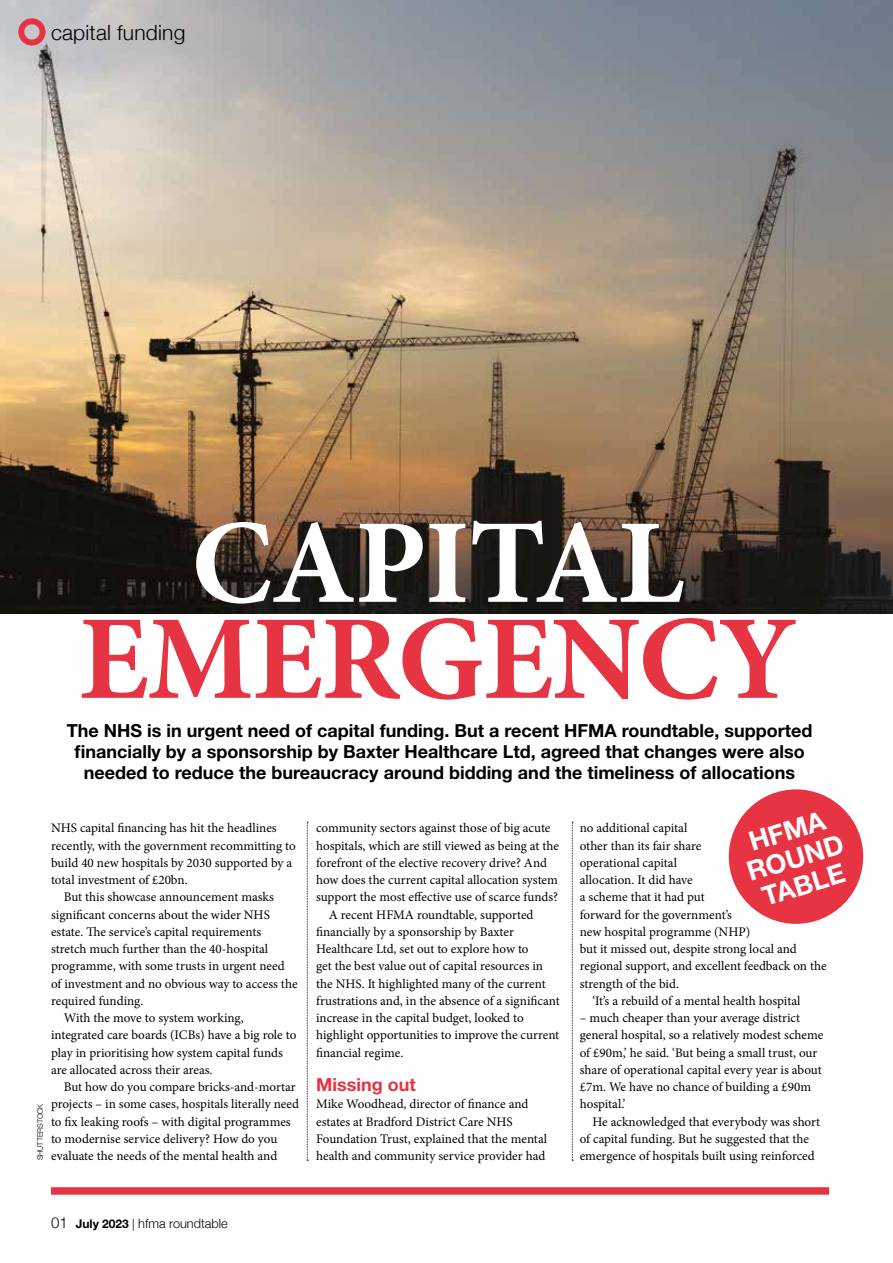
<style>
.page{position:relative;width:893px;height:1263px;background:#fff}
.page>*{position:absolute;margin:0;border:0;box-sizing:border-box;transform-origin:0 0}
.t1{font:700 120px "Minion Pro";letter-spacing:-.01em;color:#e73443}
.t2{font:700 120px "Minion Pro";letter-spacing:-.01em;color:#fff}
.t3{font:700 26.7px/28px "Helvetica Neue LT Pro";color:#fff;text-align:center}
.t4{font:300 21px "Helvetica Neue";letter-spacing:.01em;color:#000}
.t5{font:700 18px/21px "Helvetica Neue LT Pro";color:#000;text-align:center}
.t6{font:700 18px "Helvetica Neue LT Pro";color:#e73443}
.t7{font:13.2px/17.2px "Minion Pro";color:#000}
.t8{font:300 12.75px "Helvetica Neue";color:#000}
.t9{font:300 7.5px "Helvetica Neue";letter-spacing:-.01em;color:#000}
.s1{font-size:15px}
.s2{font-family:"Helvetica Neue LT Pro";font-weight:700;font-size:12px}
.s3{font-size:12px}
</style>
<div class="page">
<img style="left:0;top:0;width:893px;height:613px">
<svg style="left:307px;top:822px;width:1px;height:339px"></svg>
<svg style="left:572px;top:822px;width:1px;height:339px"></svg>
<div style="left:51px;top:1187px;width:778px;height:8px;background:#e73443"></div>
<div style="left:729px;top:789px;width:134px;height:135px;background:#e73443;border-radius:50%"></div>
<div style="left:18px;top:18px;width:28px;height:28px;border:6px solid #e73443;border-radius:50%"></div>
<h3 class="t4" style="left:51px;top:15px;width:136px">capital funding</h3>
<h1 class="t2" style="left:191px;top:479px;width:494px">CAPITAL</h1>
<h1 class="t1" style="left:79px;top:575px;width:719px">EMERGENCY</h1>
<p class="t5" style="left:67px;top:720px;width:747px">The NHS is in urgent need of capital funding. But a recent HFMA roundtable, supported financially by a sponsorship by Baxter Healthcare Ltd, agreed that changes were also needed to reduce the bureaucracy around bidding and the timeliness of allocations</p>
<p class="t9" style="left:34px;top:1160px;width:58px;rotate:-90deg">SHUTTERSTOCK</p>
<p class="t7" style="left:51px;top:820px;width:227px">NHS capital financing has hit the headlines</p>
<p class="t7" style="left:51px;top:837px;width:246px">recently, with the government recommitting to</p>
<p class="t7" style="left:51px;top:854px;width:243px">build 40 new hospitals by 2030 supported by a</p>
<p class="t7" style="left:51px;top:871px;width:138px">total investment of £20bn.</p>
<p class="t7" style="left:64px;top:889px;width:212px">But this showcase announcement masks</p>
<p class="t7" style="left:51px;top:906px;width:220px">significant concerns about the wider NHS</p>
<p class="t7" style="left:51px;top:923px;width:212px">estate. The service’s capital requirements</p>
<p class="t7" style="left:51px;top:940px;width:219px">stretch much further than the 40-hospital</p>
<p class="t7" style="left:51px;top:958px;width:235px">programme, with some trusts in urgent need</p>
<p class="t7" style="left:51px;top:975px;width:248px">of investment and no obvious way to access the</p>
<p class="t7" style="left:51px;top:992px;width:94px">required funding.</p>
<p class="t7" style="left:64px;top:1009px;width:181px">With the move to system working,</p>
<p class="t7" style="left:51px;top:1026px;width:247px">integrated care boards (ICBs) have a big role to</p>
<p class="t7" style="left:51px;top:1044px;width:233px">play in prioritising how system capital funds</p>
<p class="t7" style="left:51px;top:1061px;width:163px">are allocated across their areas.</p>
<p class="t7" style="left:64px;top:1078px;width:233px">But how do you compare bricks-and-mortar</p>
<p class="t7" style="left:51px;top:1095px;width:250px">projects – in some cases, hospitals literally need</p>
<p class="t7" style="left:51px;top:1113px;width:241px">to fix leaking roofs – with digital programmes</p>
<p class="t7" style="left:51px;top:1130px;width:228px">to modernise service delivery? How do you</p>
<p class="t7" style="left:51px;top:1147px;width:228px">evaluate the needs of the mental health and</p>
<p class="t7" style="left:316px;top:820px;width:236px">community sectors against those of big acute</p>
<p class="t7" style="left:316px;top:837px;width:244px">hospitals, which are still viewed as being at the</p>
<p class="t7" style="left:316px;top:854px;width:232px">forefront of the elective recovery drive? And</p>
<p class="t7" style="left:316px;top:871px;width:243px">how does the current capital allocation system</p>
<p class="t7" style="left:316px;top:889px;width:244px">support the most effective use of scarce funds?</p>
<p class="t7" style="left:329px;top:906px;width:206px">A recent HFMA roundtable, supported</p>
<p class="t7" style="left:316px;top:923px;width:199px">financially by a sponsorship by Baxter</p>
<p class="t7" style="left:316px;top:940px;width:214px">Healthcare Ltd, set out to explore how to</p>
<p class="t7" style="left:316px;top:958px;width:229px">get the best value out of capital resources in</p>
<p class="t7" style="left:316px;top:975px;width:231px">the NHS. It highlighted many of the current</p>
<p class="t7" style="left:316px;top:992px;width:245px">frustrations and, in the absence of a significant</p>
<p class="t7" style="left:316px;top:1009px;width:209px">increase in the capital budget, looked to</p>
<p class="t7" style="left:316px;top:1026px;width:245px">highlight opportunities to improve the current</p>
<p class="t7" style="left:316px;top:1044px;width:89px">financial regime.</p>
<h3 class="t6" style="left:316px;top:1074px;width:101px">Missing out</h3>
<p class="t7" style="left:316px;top:1096px;width:233px">Mike Woodhead, director of finance and estates at Bradford District Care NHS Foundation Trust, explained that the mental health and community service provider had</p>
<h2 class="t3" style="left:735px;top:831px;width:101px;rotate:-17deg">HFMA<br>ROUND<br>TABLE</h2>
<p class="t7" style="left:580px;top:820px;width:109px">no additional capital</p>
<p class="t7" style="left:580px;top:837px;width:123px">other than its fair share</p>
<p class="t7" style="left:580px;top:854px;width:99px">operational capital</p>
<p class="t7" style="left:580px;top:871px;width:115px">allocation. It did have</p>
<p class="t7" style="left:580px;top:889px;width:126px">a scheme that it had put</p>
<p class="t7" style="left:580px;top:906px;width:154px">forward for the government’s</p>
<p class="t7" style="left:580px;top:923px;width:172px">new hospital programme (NHP)</p>
<p class="t7" style="left:580px;top:940px;width:219px">but it missed out, despite strong local and</p>
<p class="t7" style="left:580px;top:958px;width:248px">regional support, and excellent feedback on the</p>
<p class="t7" style="left:580px;top:975px;width:101px">strength of the bid.</p>
<p class="t7" style="left:592px;top:992px;width:210px">‘It’s a rebuild of a mental health hospital</p>
<p class="t7" style="left:580px;top:1009px;width:245px">– much cheaper than your average district general hospital, so a relatively modest scheme of £90m,’ he said. ‘But being a small trust, our share of operational capital every year is about £7m. We have no chance of building a £90m hospital.’</p>
<p class="t7" style="left:580px;top:1113px;width:242px;text-indent:13px">He acknowledged that everybody was short of capital funding. But he suggested that the</p>
<p class="t7" style="left:580px;top:1147px;width:237px">emergence of hospitals built using reinforced</p>
<p class="t8" style="left:51px;top:1213px;width:178px"><span class="s1">01</span> <span class="s2">July 2023</span> <span class="s3">|</span> hfma roundtable</p>
</div>
